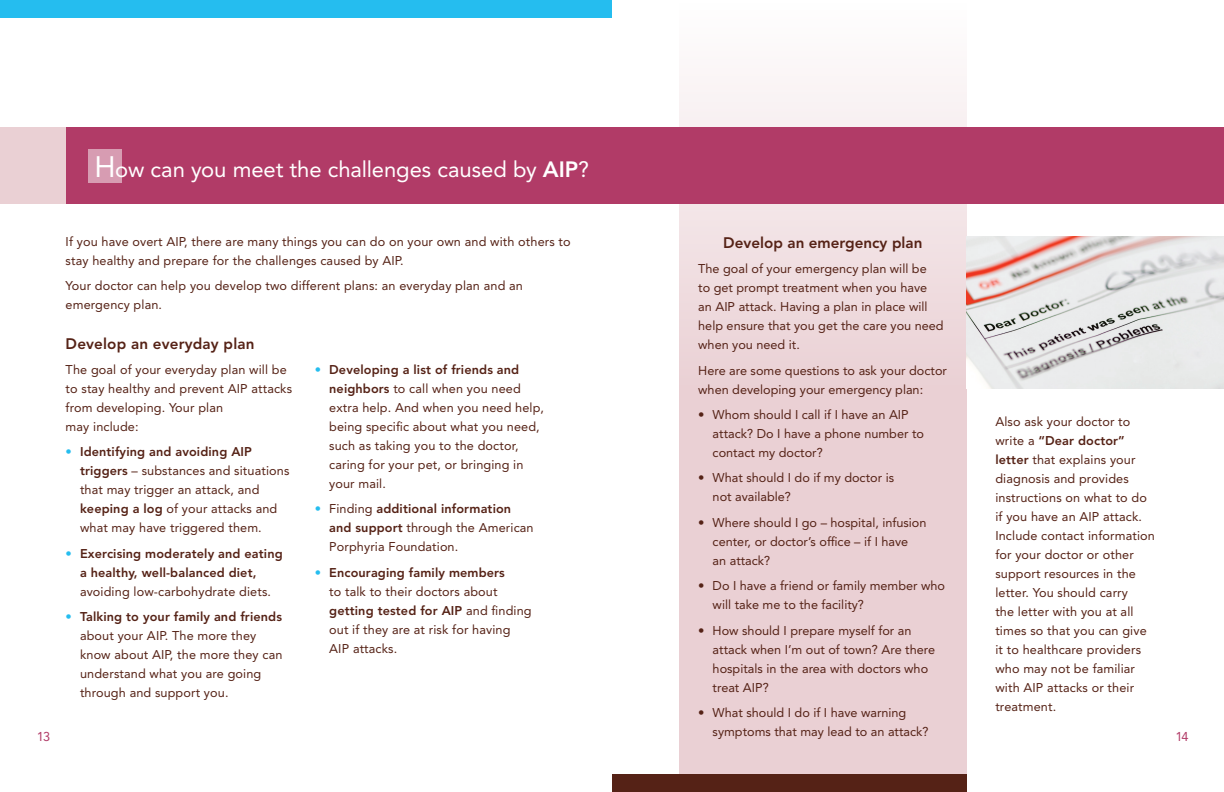
<style>
.page{position:relative;width:1224px;height:792px;background:#fff}
.page>*{position:absolute;margin:0;border:0;box-sizing:border-box;transform-origin:0 0}
.t1{font:22px "Avenir LT Std";letter-spacing:-.005em;color:#fff}
.t2{font:800 15.2px "Avenir LT Std";color:#552216}
.t3{font:12.8px "Avenir LT Std";color:#b13b67}
.t4{font:12.7px/19px "Avenir LT Std";letter-spacing:.01em;color:#552216}
.t5{font:800 12.7px/19px "Avenir LT Std";letter-spacing:.01em;color:#552216}
.s1{font-size:29.4px}
.s2{font-weight:800}
.s3{color:#25bdef}
.s4{font-weight:400;color:#25bdef}
</style>
<div class="page">
<svg style="left:679px;top:85px;width:288px;height:690px;background:#ecd5d8"></svg>
<div style="left:612px;top:128px;width:612px;height:76px;background:#b13b67"></div>
<div style="left:66px;top:128px;width:546px;height:76px;background:#b13b67"></div>
<div style="left:88px;top:149px;width:34px;height:34px;background:#d79cb2"></div>
<div style="left:0;top:128px;width:66px;height:76px;background:#ead0d4"></div>
<img style="left:967px;top:236px;width:257px;height:153px">
<div style="left:0;top:0;width:612px;height:18px;background:#25bdef"></div>
<div style="left:612px;top:775px;width:355px;height:17px;background:#552216"></div>
<h1 class="t1" style="left:94px;top:157px;width:496px"><span class="s1">H</span>ow can you meet the challenges caused by <span class="s2">AIP</span>?</h1>
<p class="t4" style="left:66px;top:232px;width:507px">If you have overt AIP, there are many things you can do on your own and with others to stay healthy and prepare for the challenges caused by AIP.</p>
<p class="t4" style="left:66px;top:276px;width:459px">Your doctor can help you develop two different plans: an everyday plan and an emergency plan.</p>
<p class="t2" style="left:66px;top:334px;width:190px">Develop an everyday plan</p>
<p class="t4" style="left:66px;top:360px;width:228px">The goal of your everyday plan will be to stay healthy and prevent AIP attacks from developing. Your plan<br>may include:</p>
<p class="t4" style="left:80px;top:443px;width:211px;text-indent:-14px"><span class="s3">•</span> <span class="s2">Identifying and avoiding AIP triggers</span> – substances and situations that may trigger an attack, and <span class="s2">keeping a log</span> of your attacks and what may have triggered them.</p>
<p class="t5" style="left:80px;top:544px;width:204px;text-indent:-14px"><span class="s4">•</span> Exercising moderately and eating a healthy, well-balanced diet,</p>
<p class="t4" style="left:80px;top:582px;width:193px">avoiding low-carbohydrate diets.</p>
<p class="t4" style="left:80px;top:607px;width:204px;text-indent:-14px"><span class="s3">•</span> <span class="s2">Talking to your family and friends </span>about your AIP. The more they know about AIP, the more they can understand what you are going through and support you.</p>
<p class="t2" style="left:723px;top:233px;width:201px">Develop an emergency plan</p>
<p class="t4" style="left:698px;top:259px;width:247px">The goal of your emergency plan will be<br>to get prompt treatment when you have an AIP attack. Having a plan in place will help ensure that you get the care you need when you need it.</p>
<p class="t4" style="left:698px;top:361px;width:250px">Here are some questions to ask your doctor when developing your emergency plan:</p>
<p class="t4" style="left:713px;top:405px;width:213px;text-indent:-14px">• Whom should I call if I have an AIP attack? Do I have a phone number to contact my doctor?</p>
<p class="t4" style="left:713px;top:469px;width:183px;text-indent:-14px">• What should I do if my doctor is not available?</p>
<p class="t4" style="left:713px;top:513px;width:215px;text-indent:-14px">• Where should I go – hospital, infusion center, or doctor’s office – if I have<br>an attack?</p>
<p class="t4" style="left:713px;top:576px;width:234px;text-indent:-14px">• Do I have a friend or family member who will take me to the facility?</p>
<p class="t4" style="left:713px;top:621px;width:224px;text-indent:-14px">• How should I prepare myself for an attack when I’m out of town? Are there hospitals in the area with doctors who treat AIP?</p>
<p class="t4" style="left:713px;top:703px;width:218px;text-indent:-14px">• What should I do if I have warning symptoms that may lead to an attack?</p>
<p class="t4" style="left:329px;top:360px;width:216px;text-indent:-14px"><span class="s3">•</span> <span class="s2">Developing a list of friends and neighbors</span> to call when you need extra help. And when you need help, being specific about what you need, such as taking you to the doctor, caring for your pet, or bringing in your mail.</p>
<p class="t4" style="left:329px;top:499px;width:206px;text-indent:-14px"><span class="s3">•</span> Finding <span class="s2">additional information and support</span> through the American<br>Porphyria Foundation.</p>
<p class="t4" style="left:329px;top:563px;width:204px;text-indent:-14px"><span class="s3">•</span> <span class="s2">Encouraging family members<br></span>to talk to their doctors about <span class="s2">getting tested for AIP</span> and finding out if they are at risk for having<br>AIP attacks.</p>
<p class="t4" style="left:995px;top:412px;width:161px">Also ask your doctor to write a <span class="s2">“Dear doctor” letter</span> that explains your diagnosis and provides instructions on what to do if you have an AIP attack.<br>Include contact information for your doctor or other support resources in the letter. You should carry<br>the letter with you at all times so that you can give it to healthcare providers who may not be familiar with AIP attacks or their treatment.</p>
<p class="t3" style="left:37px;top:729px;width:15px">13</p>
<p class="t3" style="left:1175px;top:729px;width:15px">14</p>
</div>
